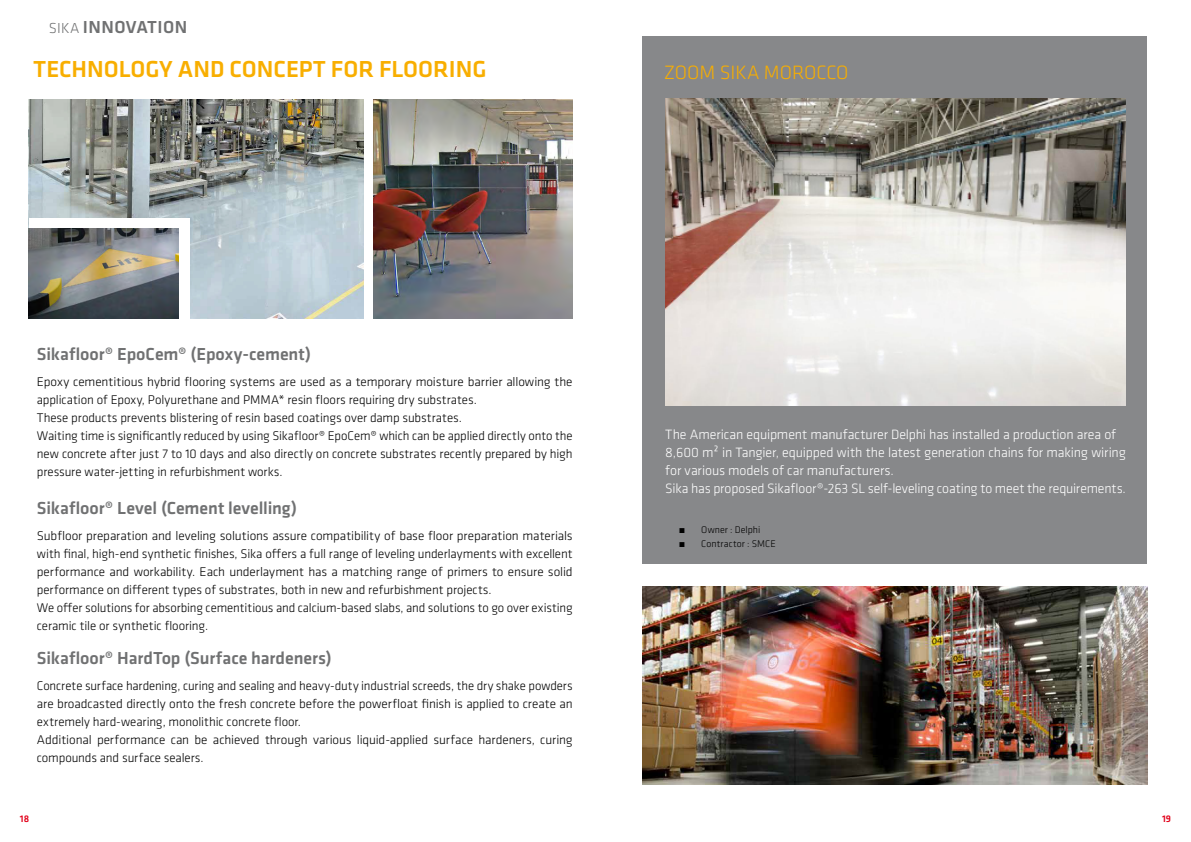
<style>
.page{position:relative;width:1191px;height:842px;background:#fff}
.page>*{position:absolute;margin:0;border:0;box-sizing:border-box;transform-origin:0 0}
.t1{font:500 24px "Klavika";color:#f8ae00}
.t2{font:300 20px "Klavika";color:#f8ae00}
.t3{font:500 18px "Klavika";letter-spacing:-.005em;color:#707172}
.t4{font:500 18px "Klavika";letter-spacing:.025em;color:#707172}
.t5{font:300 14px/18px "Klavika";letter-spacing:-.01em;color:#fff}
.t6{font:300 13px/18px "Klavika";letter-spacing:-.005em;color:#000}
.t7{font:300 10px "Klavika";letter-spacing:.005em;color:#000}
.t8{font:500 10px "Klavika";color:#e2001a}
.t9{font:500 10px "Klavika";color:#000}
.s1{font-weight:300;font-size:15px}
</style>
<div class="page">
<div style="left:642px;top:37px;width:505px;height:527px;background:#87888a"></div>
<img style="left:665px;top:99px;width:461px;height:306px">
<img style="left:643px;top:587px;width:504px;height:198px">
<img style="left:373px;top:99px;width:200px;height:220px">
<img style="left:29px;top:99px;width:334px;height:220px">
<div style="left:29px;top:219px;width:160px;height:107px;background:#fff"></div>
<img style="left:29px;top:228px;width:150px;height:91px">
<h3 class="t4" style="left:49px;top:15px;width:140px"><span class="s1">SIKA</span> INNOVATION</h3>
<h1 class="t1" style="left:33px;top:53px;width:454px">TECHNOLOGY AND CONCEPT FOR FLOORING</h1>
<h2 class="t2" style="left:664px;top:61px;width:186px">ZOOM SIKA MOROCCO</h2>
<h3 class="t3" style="left:37px;top:342px;width:276px">Sikafloor® EpoCem® (Epoxy-cement)</h3>
<p class="t6" style="left:37px;top:373px;width:537px">Epoxy cementitious hybrid flooring systems are used as a temporary moisture barrier allowing the application of Epoxy, Polyurethane and PMMA* resin floors requiring dry substrates.<br>These products prevents blistering of resin based coatings over damp substrates.<br>Waiting time is significantly reduced by using Sikafloor® EpoCem® which can be applied directly onto the new concrete after just 7 to 10 days and also directly on concrete substrates recently prepared by high pressure water-jetting in refurbishment works.</p>
<h3 class="t3" style="left:37px;top:496px;width:262px">Sikafloor® Level (Cement levelling)</h3>
<p class="t6" style="left:37px;top:527px;width:537px">Subfloor preparation and leveling solutions assure compatibility of base floor preparation materials with final, high-end synthetic finishes, Sika offers a full range of leveling underlayments with excellent performance and workability. Each underlayment has a matching range of primers to ensure solid performance on different types of substrates, both in new and refurbishment projects.<br>We offer solutions for absorbing cementitious and calcium-based slabs, and solutions to go over existing ceramic tile or synthetic flooring.</p>
<h3 class="t3" style="left:37px;top:646px;width:296px">Sikafloor® HardTop (Surface hardeners)</h3>
<p class="t6" style="left:37px;top:677px;width:537px">Concrete surface hardening, curing and sealing and heavy-duty industrial screeds, the dry shake powders are broadcasted directly onto the fresh concrete before the powerfloat finish is applied to create an extremely hard-wearing, monolithic concrete floor.<br>Additional performance can be achieved through various liquid-applied surface hardeners, curing compounds and surface sealers.</p>
<p class="t5" style="left:665px;top:425px;width:462px">The American equipment manufacturer Delphi has installed a production area of 8,600 m² in Tangier, equipped with the latest generation chains for making wiring for various models of car manufacturers.<br>Sika has proposed Sikafloor®-263 SL self-leveling coating to meet the requirements.</p>
<p class="t9" style="left:679px;top:523px;width:8px">́</p>
<p class="t7" style="left:701px;top:523px;width:61px">Owner : Delphi</p>
<p class="t9" style="left:679px;top:537px;width:8px">́</p>
<p class="t7" style="left:701px;top:537px;width:76px">Contractor : SMCE</p>
<p class="t8" style="left:20px;top:812px;width:11px">18</p>
<p class="t8" style="left:1162px;top:812px;width:11px">19</p>
</div>
